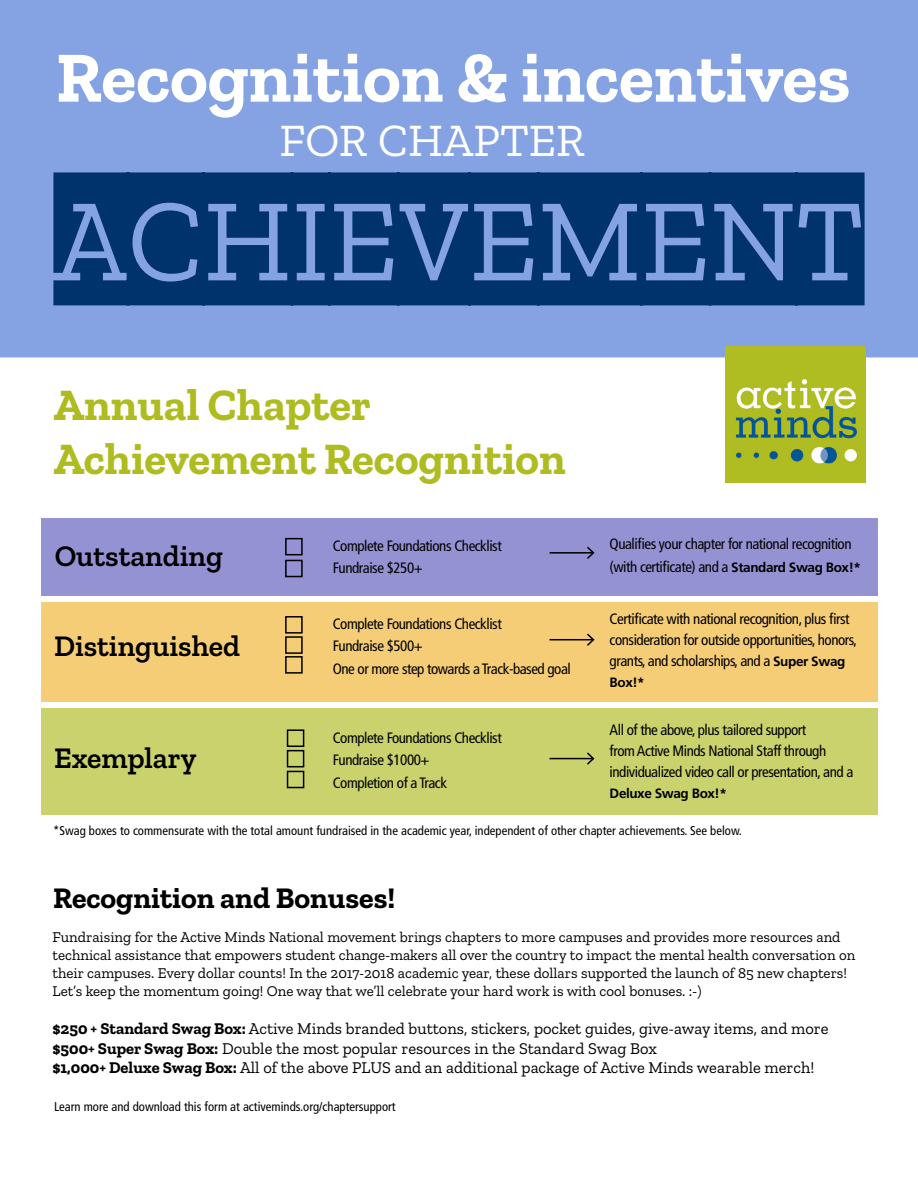
<style>
.page{position:relative;width:918px;height:1188px;background:#fff}
.page>*{position:absolute;margin:0;border:0;box-sizing:border-box;transform-origin:0 0}
.t1{font:700 72px "Zilla Slab";color:#fff}
.t2{font:46.5px "Zilla Slab";color:#fff}
.t3{font:700 45px "Zilla Slab";color:#aebc20}
.t4{font:600 30px "Zilla Slab";color:#000}
.t5{font:700 30px "Zilla Slab";color:#000}
.t6{font:16.5px "Zilla Slab";color:#000}
.t7{font:condensed 15px/21px "Frutiger";letter-spacing:-.03em;color:#000}
.t8{font:15px/18px "Zilla Slab";color:#000}
.t9{font:700 13.5px "Frutiger";letter-spacing:-.03em;color:#000}
.t10{font:condensed 12.75px "Frutiger";color:#000}
.s1{font-weight:700;font-stretch:normal;font-size:13.5px}
.s2{font-weight:700}
</style>
<div class="page">
<div style="left:41px;top:602px;width:837px;height:100px;background:#f5cd77"></div>
<div style="left:41px;top:708px;width:837px;height:106px;background:#c9d26c"></div>
<div style="left:41px;top:518px;width:837px;height:78px;background:#9592d4"></div>
<div style="left:0;top:0;width:918px;height:357px;background:#85a3e3"></div>
<svg style="left:53px;top:172px;width:812px;height:133px;fill:#00326b"></svg>
<div style="left:285px;top:538px;width:18px;height:17px;border:2px solid #000"></div>
<div style="left:285px;top:560px;width:18px;height:17px;border:2px solid #000"></div>
<div style="left:285px;top:616px;width:18px;height:18px;border:2px solid #000"></div>
<div style="left:285px;top:636px;width:18px;height:18px;border:2px solid #000"></div>
<div style="left:285px;top:656px;width:18px;height:18px;border:2px solid #000"></div>
<hr style="left:550px;top:552px;width:43px;height:2px;background:#000">
<svg style="left:585px;top:546px;width:10px;height:13px"></svg>
<hr style="left:550px;top:639px;width:43px;height:1px;background:#000">
<svg style="left:585px;top:633px;width:10px;height:13px"></svg>
<hr style="left:550px;top:758px;width:43px;height:1px;background:#000">
<svg style="left:585px;top:752px;width:10px;height:13px"></svg>
<div style="left:287px;top:729px;width:17px;height:18px;border:2px solid #000"></div>
<div style="left:287px;top:750px;width:17px;height:17px;border:2px solid #000"></div>
<div style="left:287px;top:771px;width:17px;height:17px;border:2px solid #000"></div>
<img style="left:725px;top:346px;width:141px;height:137px">
<p class="t1" style="left:56px;top:36px;width:796px">Recognition &amp; incentives</p>
<p class="t2" style="left:280px;top:115px;width:307px">FOR CHAPTER</p>
<p class="t3" style="left:53px;top:380px;width:319px">Annual Chapter</p>
<p class="t3" style="left:53px;top:434px;width:514px">Achievement Recognition</p>
<p class="t4" style="left:55px;top:539px;width:170px">Outstanding</p>
<p class="t4" style="left:54px;top:629px;width:188px">Distinguished</p>
<p class="t4" style="left:54px;top:741px;width:144px">Exemplary</p>
<p class="t7" style="left:333px;top:535px;width:171px">Complete Foundations Checklist</p>
<p class="t7" style="left:333px;top:558px;width:92px">Fundraise $250+</p>
<p class="t7" style="left:333px;top:613px;width:171px">Complete Foundations Checklist</p>
<p class="t7" style="left:333px;top:636px;width:92px">Fundraise $500+</p>
<p class="t7" style="left:333px;top:658px;width:240px">One or more step towards a Track-based goal</p>
<p class="t7" style="left:333px;top:727px;width:171px">Complete Foundations Checklist</p>
<p class="t7" style="left:333px;top:750px;width:98px">Fundraise $1000+</p>
<p class="t7" style="left:333px;top:772px;width:116px">Completion of a Track</p>
<p class="t7" style="left:610px;top:533px;width:253px;line-height:22.5px">Qualifies your chapter for national recognition (with certificate) and a <span class="s1">Standard Swag Box!*</span></p>
<p class="t7" style="left:610px;top:609px;width:249px">Certificate with national recognition, plus first consideration for outside opportunities, honors, grants, and scholarships, and a <span class="s1">Super Swag</span></p>
<p class="t9" style="left:610px;top:675px;width:37px">Box!*</p>
<p class="t7" style="left:610px;top:720px;width:245px">All of the above, plus tailored support<br>from Active Minds National Staff through individualized video call or presentation, and a</p>
<p class="t9" style="left:610px;top:786px;width:119px">Deluxe Swag Box!*</p>
<p class="t10" style="left:53px;top:823px;width:690px">*Swag boxes to commensurate with the total amount fundraised in the academic year, independent of other chapter achievements. See below.</p>
<p class="t5" style="left:53px;top:880px;width:344px">Recognition and Bonuses!</p>
<p class="t8" style="left:52px;top:928px;width:804px">Fundraising for the Active Minds National movement brings chapters to more campuses and provides more resources and technical assistance that empowers student change-makers all over the country to impact the mental health conversation on their campuses. Every dollar counts! In the 2017-2018 academic year, these dollars supported the launch of 85 new chapters!<br>Let’s keep the momentum going! One way that we’ll celebrate your hard work is with cool bonuses. :-)</p>
<p class="t6" style="left:52px;top:1019px;width:778px"><span class="s2">$250 + Standard Swag Box:</span> Active Minds branded buttons, stickers, pocket guides, give-away items, and more</p>
<p class="t6" style="left:52px;top:1039px;width:606px"><span class="s2">$500+ Super Swag Box:</span> Double the most popular resources in the Standard Swag Box</p>
<p class="t6" style="left:52px;top:1059px;width:763px"><span class="s2">$1,000+ Deluxe Swag Box:</span> All of the above PLUS and an additional package of Active Minds wearable merch!</p>
<p class="t10" style="left:54px;top:1099px;width:343px">Learn more and download this form at activeminds.org/chaptersupport</p>
</div>
